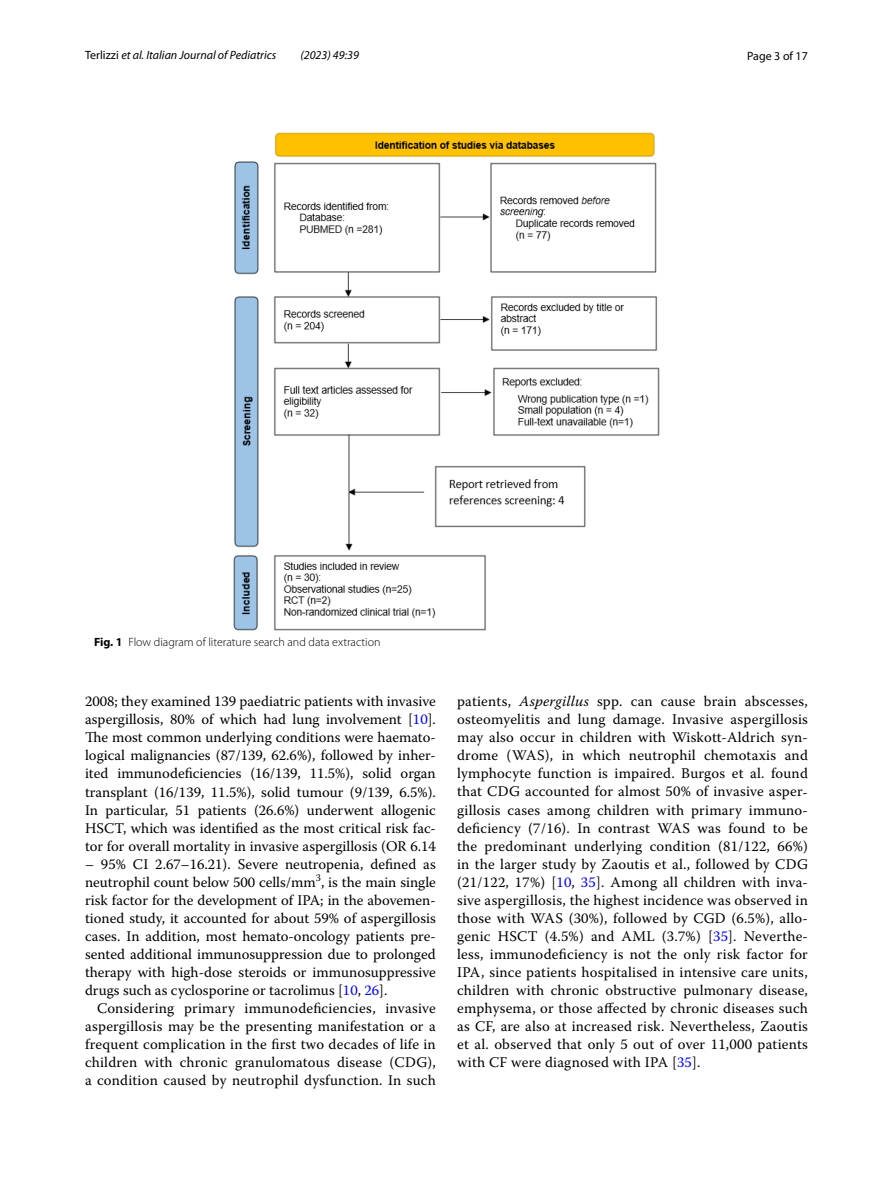
<style>
.page{position:relative;width:893px;height:1187px;background:#fff}
.page>*{position:absolute;margin:0;border:0;box-sizing:border-box;transform-origin:0 0}
.t1{font:14.7px/18px "Warnock Pro";letter-spacing:.01em;color:#000;text-align:justify}
.t2{font:300 12px "Myriad Pro";color:#000}
.t3{font:italic 12px "Myriad Pro";color:#000}
.t4{font:12px "Myriad Pro";color:#000}
.s1{font-style:normal}
.s2{font-weight:700}
.s3{color:#00f}
.s4{font-style:italic}
</style>
<div class="page">
<img style="left:234px;top:133px;width:425px;height:497px">
<p class="t3" style="left:85px;top:48px;width:193px"><span class="s1">Terlizzi</span> et al. Italian Journal of Pediatrics</p>
<p class="t3" style="left:300px;top:48px;width:60px">(2023) 49:39</p>
<p class="t4" style="left:747px;top:48px;width:62px">Page 3 of 17</p>
<p class="t2" style="left:94px;top:635px;width:288px"><span class="s2">Fig. 1</span> Flow diagram of literature search and data extraction</p>
<p class="t1" style="left:85px;top:692px;width:352px">2008; they examined 139 paediatric patients with invasive aspergillosis, 80% of which had lung involvement [<span class="s3">10</span>].<br>The most common underlying conditions were haemato&shy;logical malignancies (87/139, 62.6%), followed by inher&shy;ited immunodeficiencies (16/139, 11.5%), solid organ transplant (16/139, 11.5%), solid tumour (9/139, 6.5%).<br>In particular, 51 patients (26.6%) underwent allogenic HSCT, which was identified as the most critical risk fac&shy;tor for overall mortality in invasive aspergillosis (OR 6.14</p>
<p class="t1" style="left:85px;top:854px;width:352px">– 95% CI 2.67–16.21). Severe neutropenia, defined as neutrophil count below 500 cells/mm<sup>3</sup>, is the main single risk factor for the development of IPA; in the abovemen&shy;tioned study, it accounted for about 59% of aspergillosis cases. In addition, most hemato-oncology patients pre&shy;sented additional immunosuppression due to prolonged therapy with high-dose steroids or immunosuppressive drugs such as cyclosporine or tacrolimus [<span class="s3">10</span>, <span class="s3">26</span>].</p>
<p class="t1" style="left:85px;top:998px;width:352px;text-indent:12px">Considering primary immunodeficiencies, invasive aspergillosis may be the presenting manifestation or a frequent complication in the first two decades of life in children with chronic granulomatous disease (CDG), a condition caused by neutrophil dysfunction. In such</p>
<p class="t1" style="left:457px;top:692px;width:352px">patients, <span class="s4">Aspergillus</span> spp. can cause brain abscesses, osteomyelitis and lung damage. Invasive aspergillosis may also occur in children with Wiskott-Aldrich syn&shy;drome (WAS), in which neutrophil chemotaxis and lymphocyte function is impaired. Burgos et al. found that CDG accounted for almost 50% of invasive asper&shy;gillosis cases among children with primary immuno&shy;deficiency (7/16). In contrast WAS was found to be the predominant underlying condition (81/122, 66%) in the larger study by Zaoutis et al., followed by CDG (21/122, 17%) [<span class="s3">10</span>, <span class="s3">35</span>]. Among all children with inva&shy;sive aspergillosis, the highest incidence was observed in those with WAS (30%), followed by CGD (6.5%), allo&shy;genic HSCT (4.5%) and AML (3.7%) [<span class="s3">35</span>]. Neverthe&shy;less, immunodeficiency is not the only risk factor for IPA, since patients hospitalised in intensive care units, children with chronic obstructive pulmonary disease, emphysema, or those affected by chronic diseases such as CF, are also at increased risk. Nevertheless, Zaoutis et al. observed that only 5 out of over 11,000 patients with CF were diagnosed with IPA [<span class="s3">35</span>].</p>
</div>
